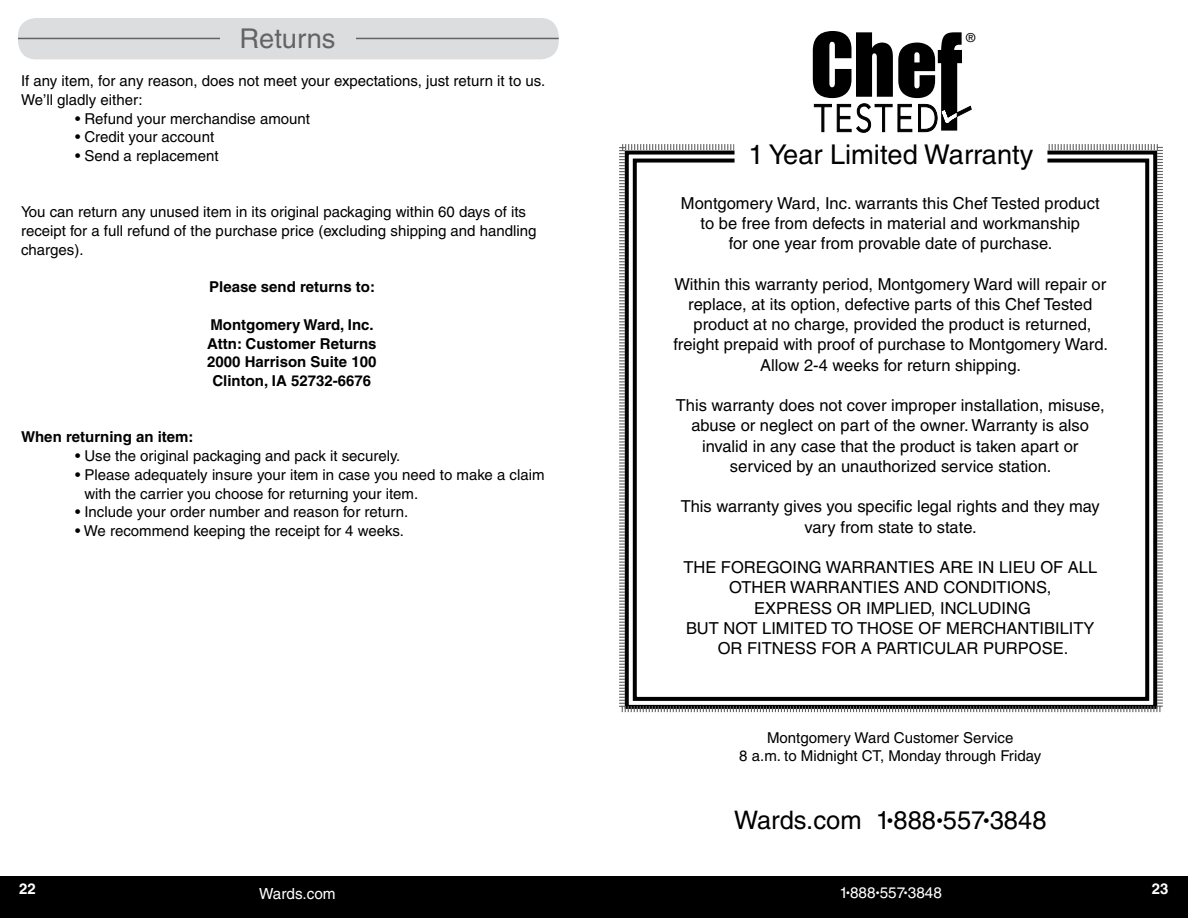
<style>
.page{position:relative;width:1188px;height:918px;background:#fff}
.page>*{position:absolute;margin:0;border:0;box-sizing:border-box;transform-origin:0 0}
.t1{font:27.15px "Helvetica";color:#000}
.t2{font:27.15px "Helvetica";color:#636466}
.t3{font:25.5px "Helvetica";color:#000}
.t4{font:16.5px/20.2px "Helvetica";color:#000;text-align:center}
.t5{font:15.3px "Helvetica";color:#fff}
.t6{font:15px/18.8px "Helvetica";color:#000}
.t7{font:700 15px/18.8px "Helvetica";color:#000;text-align:center}
.t8{font:700 15px "Helvetica";color:#fff}
.t9{font:12.3px "Helvetica";color:#000}
.s1{font-size:15px}
.s2{font-size:9px}
</style>
<div class="page">
<div style="left:18px;top:18px;width:541px;height:41px;background:#dcddde;border-radius:18px"></div>
<hr style="left:18px;top:38px;width:541px;height:1px;background:#636466">
<div style="left:220px;top:27px;width:135px;height:26px;background:#dcddde"></div>
<svg style="left:619px;top:144px;width:544px;height:569px"></svg>
<div style="left:735px;top:118px;width:312px;height:54px;background:#fff"></div>
<svg style="left:813px;top:31px;width:158px;height:102px"></svg>
<div style="left:0;top:876px;width:1188px;height:42px;background:#000"></div>
<h1 class="t2" style="left:240px;top:22px;width:97px">Returns</h1>
<p class="t6" style="left:21px;top:71px;width:526px">If any item, for any reason, does not meet your expectations, just return it to us.<br>We’ll gladly either:</p>
<p class="t6" style="left:75px;top:109px;width:237px">• Refund your merchandise amount</p>
<p class="t6" style="left:75px;top:128px;width:141px">• Credit your account</p>
<p class="t6" style="left:75px;top:146px;width:145px">• Send a replacement</p>
<p class="t6" style="left:21px;top:203px;width:517px">You can return any unused item in its original packaging within 60 days of its receipt for a full refund of the purchase price (excluding shipping and handling charges).</p>
<p class="t7" style="left:209px;top:278px;width:167px">Please send returns to:</p>
<p class="t7" style="left:207px;top:315px;width:171px">Montgomery Ward, Inc.<br>Attn: Customer Returns<br>2000 Harrison Suite 100<br>Clinton, IA 52732-6676</p>
<p class="t7" style="left:21px;top:428px;width:174px">When returning an item:</p>
<p class="t6" style="left:75px;top:446px;width:327px">• Use the original packaging and pack it securely.</p>
<p class="t6" style="left:84px;top:465px;width:462px;text-indent:-9px">• Please adequately insure your item in case you need to make a claim with the carrier you choose for returning your item.</p>
<p class="t6" style="left:75px;top:503px;width:335px">• Include your order number and reason for return.</p>
<p class="t6" style="left:75px;top:521px;width:331px">• We recommend keeping the receipt for 4 weeks.</p>
<p class="t9" style="left:966px;top:31px;width:11px">®</p>
<h1 class="t1" style="left:749px;top:139px;width:286px">1 Year Limited Warranty</h1>
<p class="t4" style="left:681px;top:193px;width:420px">Montgomery Ward, Inc. warrants this Chef Tested product to be free from defects in material and workmanship<br>for one year from provable date of purchase.</p>
<p class="t4" style="left:673px;top:274px;width:436px">Within this warranty period, Montgomery Ward will repair or replace, at its option, defective parts of this Chef Tested product at no charge, provided the product is returned, freight prepaid with proof of purchase to Montgomery Ward.<br>Allow 2-4 weeks for return shipping.</p>
<p class="t4" style="left:676px;top:395px;width:430px">This warranty does not cover improper installation, misuse, abuse or neglect on part of the owner. Warranty is also invalid in any case that the product is taken apart or serviced by an unauthorized service station.</p>
<p class="t4" style="left:681px;top:496px;width:421px">This warranty gives you specific legal rights and they may vary from state to state.</p>
<p class="t4" style="left:683px;top:557px;width:415px">THE FOREGOING WARRANTIES ARE IN LIEU OF ALL OTHER WARRANTIES AND CONDITIONS,<br>EXPRESS OR IMPLIED, INCLUDING<br>BUT NOT LIMITED TO THOSE OF MERCHANTIBILITY OR FITNESS FOR A PARTICULAR PURPOSE.</p>
<p class="t6" style="left:739px;top:729px;width:303px;line-height:18px;text-align:center">Montgomery Ward Customer Service<br>8 a.m. to Midnight CT, Monday through Friday</p>
<h2 class="t3" style="left:734px;top:805px;width:314px">Wards.com 1<span class="s1">•</span>888<span class="s1">•</span>557<span class="s1">•</span>3848</h2>
<p class="t8" style="left:19px;top:880px;width:18px">22</p>
<p class="t5" style="left:259px;top:884px;width:78px">Wards.com</p>
<p class="t5" style="left:839px;top:884px;width:104px">1<span class="s2">•</span>888<span class="s2">•</span>557<span class="s2">•</span>3848</p>
<p class="t8" style="left:1152px;top:880px;width:18px">23</p>
</div>
